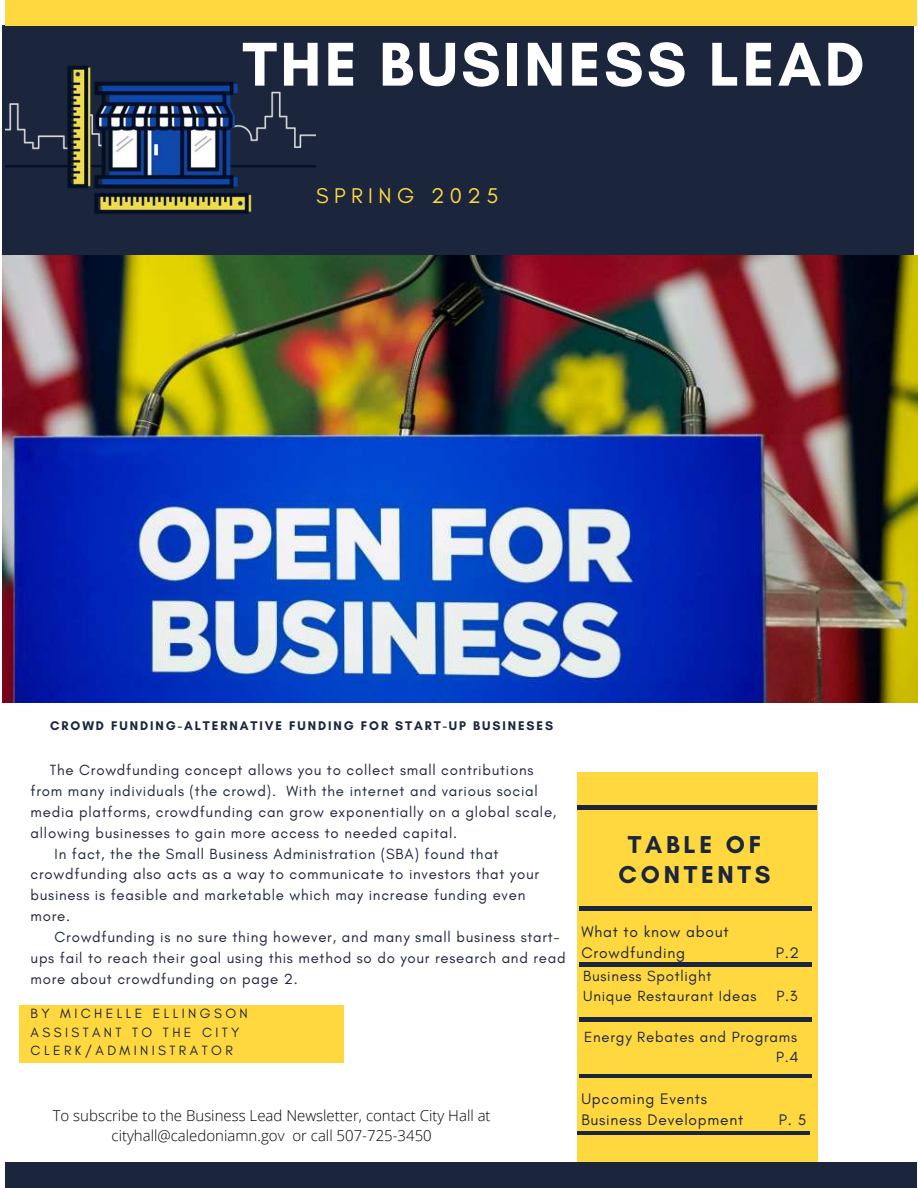
<style>
.page{position:relative;width:918px;height:1188px;background:#fff}
.page>*{position:absolute;margin:0;border:0;box-sizing:border-box;transform-origin:0 0}
.t1{font:700 63px "Glacial Indifference";letter-spacing:.05em;color:#fff}
.t2{font:700 24.9px/30.8px "Glacial Indifference";letter-spacing:.15em;color:#1b253c;text-align:center}
.t3{font:21.75px "Glacial Indifference";letter-spacing:.25em;color:#ffd840}
.t4{font:15.6px/21.3px "Glacial Indifference";letter-spacing:.05em;color:#1b253c}
.t5{font:15px/20.2px "Glacial Indifference";letter-spacing:.05em;color:#1b253c}
.t6{font:300 15px/20.2px "Open Sans";color:#000;text-align:center}
.t7{font:13.65px/18.6px "Glacial Indifference";letter-spacing:.25em;color:#1b253c}
.t8{font:700 12.75px "Glacial Indifference";letter-spacing:.15em;color:#1b253c}
</style>
<div class="page">
<div style="left:2px;top:25px;width:912px;height:231px;background:#1b253c"></div>
<div style="left:577px;top:773px;width:241px;height:400px;background:#ffd840"></div>
<hr style="left:577px;top:806px;width:240px;height:3px;background:#1b253c">
<hr style="left:579px;top:907px;width:232px;height:3px;background:#1b253c">
<hr style="left:579px;top:963px;width:232px;height:3px;background:#1b253c">
<hr style="left:579px;top:1018px;width:232px;height:3px;background:#1b253c">
<hr style="left:579px;top:1074px;width:232px;height:4px;background:#1b253c">
<hr style="left:577px;top:1131px;width:233px;height:4px;background:#1b253c">
<div style="left:5px;top:0;width:912px;height:26px;background:#ffd840"></div>
<div style="left:5px;top:1162px;width:911px;height:26px;background:#1b253c"></div>
<div style="left:19px;top:1005px;width:324px;height:58px;background:#ffd840"></div>
<img style="left:5px;top:66px;width:311px;height:148px">
<img style="left:2px;top:255px;width:916px;height:447px">
<h1 class="t1" style="left:243px;top:25px;width:624px">THE BUSINESS LEAD</h1>
<h3 class="t3" style="left:316px;top:184px;width:184px">SPRING 2025</h3>
<p class="t8" style="left:50px;top:717px;width:504px">CROWD FUNDING-ALTERNATIVE FUNDING FOR START-UP BUSINESES</p>
<p class="t5" style="left:50px;top:760px;width:485px">The Crowdfunding concept allows you to collect small contributions</p>
<p class="t5" style="left:31px;top:781px;width:509px">from many individuals (the crowd). With the internet and various social</p>
<p class="t5" style="left:31px;top:802px;width:527px">media platforms, crowdfunding can grow exponentially on a global scale,</p>
<p class="t5" style="left:31px;top:823px;width:428px">allowing businesses to gain more access to needed capital.</p>
<p class="t5" style="left:55px;top:844px;width:445px">In fact, the the Small Business Administration (SBA) found that</p>
<p class="t5" style="left:31px;top:865px;width:510px">crowdfunding also acts as a way to communicate to investors that your</p>
<p class="t5" style="left:31px;top:886px;width:496px">business is feasible and marketable which may increase funding even</p>
<p class="t5" style="left:31px;top:906px;width:41px">more.</p>
<p class="t5" style="left:55px;top:927px;width:507px">Crowdfunding is no sure thing however, and many small business start-</p>
<p class="t5" style="left:31px;top:948px;width:536px">ups fail to reach their goal using this method so do your research and read</p>
<p class="t5" style="left:31px;top:969px;width:269px">more about crowdfunding on page 2.</p>
<p class="t7" style="left:31px;top:1004px;width:219px">BY MICHELLE ELLINGSON<br>ASSISTANT TO THE CITY<br>CLERK/ADMINISTRATOR</p>
<p class="t6" style="left:53px;top:1105px;width:439px">To subscribe to the Business Lead Newsletter, contact City Hall at cityhall@caledoniamn.gov or call 507-725-3450</p>
<h2 class="t2" style="left:619px;top:828px;width:154px">TABLE OF<br>CONTENTS</h2>
<p class="t4" style="left:581px;top:921px;width:149px">What to know about<br>Crowdfunding</p>
<p class="t5" style="left:583px;top:966px;width:175px">Business Spotlight<br>Unique Restaurant Ideas</p>
<p class="t4" style="left:776px;top:942px;width:25px">P.2</p>
<p class="t5" style="left:776px;top:986px;width:23px">P.3</p>
<p class="t5" style="left:584px;top:1027px;width:216px;text-align:right">Energy Rebates and Programs<br>P.4</p>
<p class="t4" style="left:581px;top:1088px;width:163px">Upcoming Events<br>Business Development</p>
<p class="t4" style="left:779px;top:1110px;width:29px">P. 5</p>
</div>
